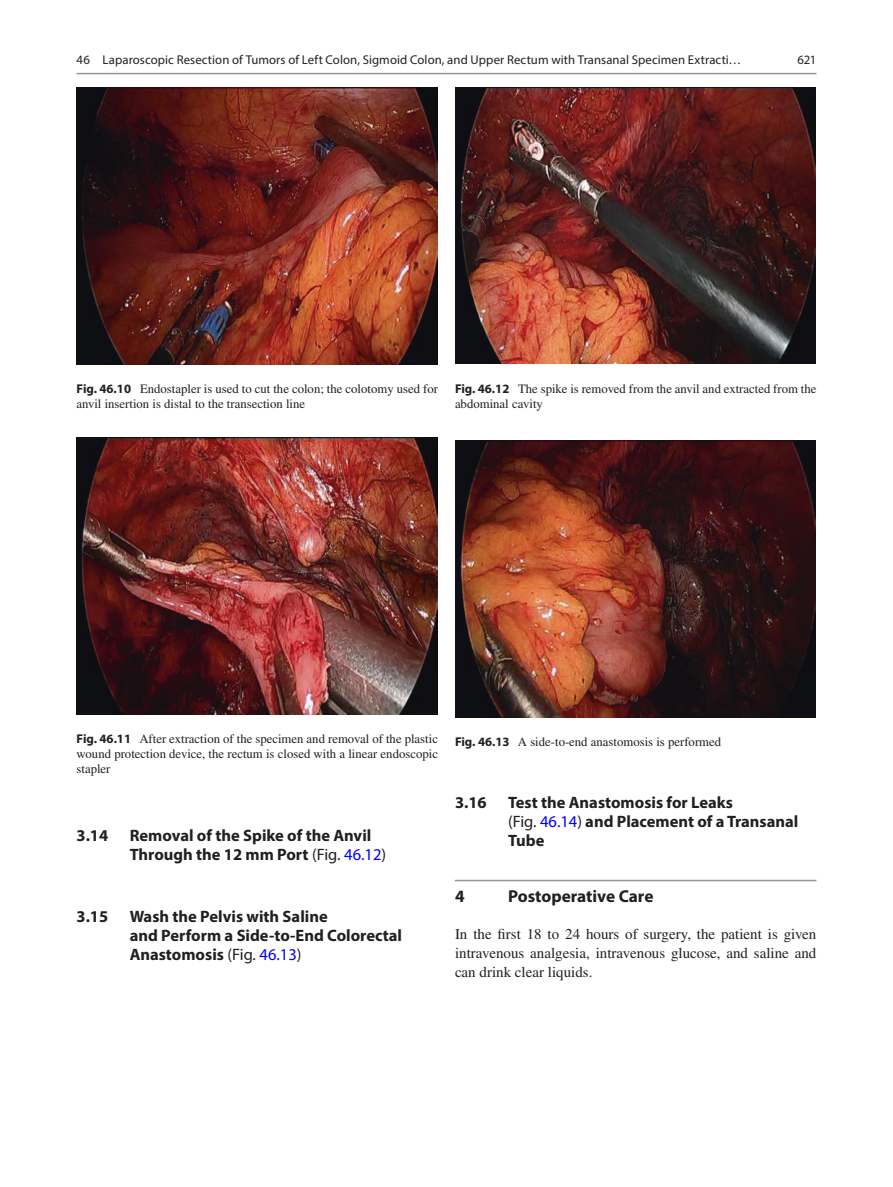
<style>
.page{position:relative;width:893px;height:1187px;background:#fff}
.page>*{position:absolute;margin:0;border:0;box-sizing:border-box;transform-origin:0 0}
.t1{font:700 17.25px "Myriad Pro";color:#231f20}
.t2{font:700 16.5px/18.8px "Myriad Pro";color:#231f20}
.t3{font:15px/18.8px "Times LT Std";color:#231f20;text-align:justify}
.t4{font:12.75px/15px "Times LT Std";color:#231f20}
.t5{font:12.75px "Myriad Pro Regular 3";letter-spacing:.01em;color:#231f20}
.t6{font:12.75px "Myriad Pro";color:#231f20}
.s1{font-family:"Myriad Pro";font-weight:700}
.s2{font-weight:400}
.s3{font-weight:400;color:#00f}
</style>
<div class="page">
<hr style="left:455px;top:879px;width:361px;height:2px;background:#939598">
<img style="left:77px;top:88px;width:361px;height:276px">
<img style="left:77px;top:438px;width:361px;height:276px">
<img style="left:455px;top:88px;width:361px;height:276px">
<img style="left:455px;top:441px;width:361px;height:276px">
<hr style="left:77px;top:73px;width:739px;height:1px;background:#939598">
<p class="t5" style="left:77px;top:52px;width:666px">46 Laparoscopic Resection of Tumors of Left Colon, Sigmoid Colon, and Upper Rectum with Transanal Specimen Extracti…</p>
<p class="t6" style="left:797px;top:52px;width:20px">621</p>
<p class="t4" style="left:77px;top:381px;width:363px"><span class="s1">Fig. 46.10</span> Endostapler is used to cut the colon; the colotomy used for anvil insertion is distal to the transection line</p>
<p class="t4" style="left:455px;top:381px;width:363px"><span class="s1">Fig. 46.12</span> The spike is removed from the anvil and extracted from the abdominal cavity</p>
<p class="t4" style="left:77px;top:731px;width:363px;text-align:justify"><span class="s1">Fig. 46.11</span> After extraction of the specimen and removal of the plastic wound protection device, the rectum is closed with a linear endoscopic stapler</p>
<p class="t2" style="left:77px;top:825px;width:33px">3.14</p>
<p class="t2" style="left:130px;top:825px;width:258px">Removal of the Spike of the Anvil<br>Through the 12 mm Port <span class="s2">(Fig.</span> <span class="s3">46.12</span><span class="s2">)</span></p>
<p class="t2" style="left:77px;top:906px;width:33px">3.15</p>
<p class="t2" style="left:130px;top:906px;width:274px">Wash the Pelvis with Saline<br>and Perform a Side-to-End Colorectal<br>Anastomosis <span class="s2">(Fig.</span> <span class="s3">46.13</span><span class="s2">)</span></p>
<p class="t4" style="left:455px;top:734px;width:268px"><span class="s1">Fig. 46.13</span> A side-to-end anastomosis is performed</p>
<p class="t2" style="left:455px;top:792px;width:33px">3.16</p>
<p class="t2" style="left:508px;top:792px;width:292px">Test the Anastomosis for Leaks<br><span class="s2">(Fig.</span> <span class="s3">46.14</span><span class="s2">)</span> and Placement of a Transanal<br>Tube</p>
<h1 class="t1" style="left:455px;top:884px;width:11px">4</h1>
<h1 class="t1" style="left:508px;top:884px;width:147px">Postoperative Care</h1>
<p class="t3" style="left:455px;top:924px;width:363px">In the first 18 to 24 hours of surgery, the patient is given intravenous analgesia, intravenous glucose, and saline and can drink clear liquids.</p>
</div>
